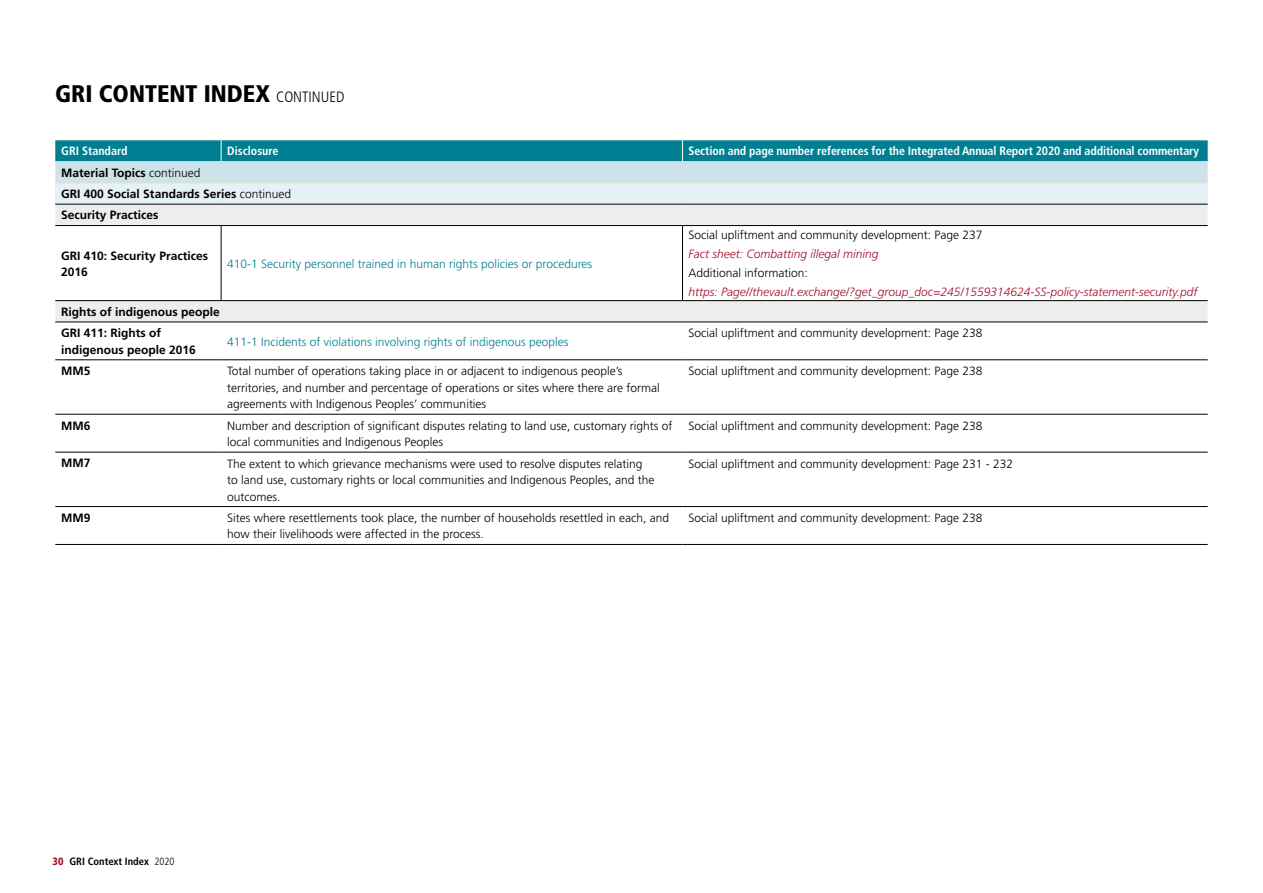
<style>
.page{position:relative;width:1263px;height:893px;background:#fff}
.page>*{position:absolute;margin:0;border:0;box-sizing:border-box;transform-origin:0 0}
.Main_heading{font:900 condensed 24px "Frutiger";color:#000}
.Body_copy{font:300 12px/16.5px "Frutiger";color:#000}
.Body_copy-2{font:700 12px/16.5px "Frutiger";color:#000}
.Body_copy-3{font:italic 300 12px "Frutiger";color:#a20f2b}
.Body_copy-4{font:300 12px "Frutiger";color:#007f92}
.Body_copy-5{font:700 condensed 12px "Frutiger";letter-spacing:-.01em;color:#fff}
.t1{font:700 condensed 10.5px "Frutiger";color:#000}
.s1{font-weight:300;font-size:15px}
.s2{font-weight:300}
.s3{font-weight:900;color:#a20f2b}
</style>
<div class="page">
<div style="left:55px;top:183px;width:1153px;height:21px;background:#e6f1f5"></div>
<svg style="left:55px;top:205px;width:1153px;height:117px"></svg>
<hr style="left:55px;top:204px;width:166px;height:1px;background:#000">
<hr style="left:221px;top:204px;width:461px;height:1px;background:#000">
<hr style="left:682px;top:204px;width:526px;height:1px;background:#000">
<hr style="left:55px;top:300px;width:166px;height:1px;background:#000">
<hr style="left:221px;top:300px;width:461px;height:1px;background:#000">
<hr style="left:682px;top:300px;width:526px;height:1px;background:#000">
<hr style="left:55px;top:225px;width:166px;height:1px;background:#000">
<hr style="left:221px;top:225px;width:461px;height:1px;background:#000">
<hr style="left:682px;top:225px;width:526px;height:1px;background:#000">
<hr style="left:55px;top:322px;width:166px;height:1px;background:#000">
<hr style="left:221px;top:322px;width:461px;height:1px;background:#000">
<hr style="left:682px;top:322px;width:526px;height:1px;background:#000">
<hr style="left:55px;top:360px;width:166px;height:1px;background:#000">
<hr style="left:221px;top:360px;width:461px;height:1px;background:#000">
<hr style="left:682px;top:360px;width:526px;height:1px;background:#000">
<hr style="left:55px;top:414px;width:166px;height:1px;background:#000">
<hr style="left:221px;top:414px;width:461px;height:1px;background:#000">
<hr style="left:682px;top:414px;width:526px;height:1px;background:#000">
<hr style="left:55px;top:452px;width:166px;height:1px;background:#000">
<hr style="left:221px;top:452px;width:461px;height:1px;background:#000">
<hr style="left:682px;top:452px;width:526px;height:1px;background:#000">
<hr style="left:55px;top:506px;width:166px;height:1px;background:#000">
<hr style="left:221px;top:506px;width:461px;height:1px;background:#000">
<hr style="left:682px;top:506px;width:526px;height:1px;background:#000">
<hr style="left:682px;top:226px;width:1px;height:74px;background:#000">
<svg style="left:55px;top:140px;width:1153px;height:42px;background:#68b2be"></svg>
<hr style="left:221px;top:226px;width:1px;height:74px;background:#000">
<hr style="left:55px;top:182px;width:166px;height:1px;background:#d5decb">
<hr style="left:221px;top:182px;width:461px;height:1px;background:#d5decb">
<hr style="left:682px;top:182px;width:526px;height:1px;background:#d5decb">
<hr style="left:55px;top:544px;width:166px;height:1px;background:#000">
<hr style="left:221px;top:544px;width:461px;height:1px;background:#000">
<hr style="left:682px;top:544px;width:526px;height:1px;background:#000">
<p class="Main_heading" style="left:55px;top:79px;width:291px">GRI CONTENT INDEX <span class="s1">CONTINUED</span></p>
<p class="Body_copy-5" style="left:61px;top:144px;width:68px">GRI Standard</p>
<p class="Body_copy-5" style="left:227px;top:144px;width:53px">Disclosure</p>
<p class="Body_copy-5" style="left:688px;top:144px;width:512px">Section and page number references for the Integrated Annual Report 2020 and additional commentary</p>
<p class="Body_copy-2" style="left:61px;top:164px;width:141px">Material Topics <span class="s2">continued</span></p>
<p class="Body_copy-2" style="left:61px;top:186px;width:231px">GRI 400 Social Standards Series <span class="s2">continued</span></p>
<p class="Body_copy-2" style="left:61px;top:207px;width:99px">Security Practices</p>
<p class="Body_copy-2" style="left:61px;top:247px;width:148px">GRI 410: Security Practices<br>2016</p>
<p class="Body_copy-4" style="left:227px;top:257px;width:366px">410-1 Security personnel trained in human rights policies or procedures</p>
<p class="Body_copy" style="left:688px;top:227px;width:296px">Social upliftment and community development: Page 237</p>
<p class="Body_copy-3" style="left:688px;top:247px;width:192px">Fact sheet: Combatting illegal mining</p>
<p class="Body_copy" style="left:688px;top:265px;width:121px">Additional information:</p>
<p class="Body_copy-3" style="left:688px;top:285px;width:510px">https: Page//thevault.exchange/?get_group_doc=245/1559314624-SS-policy-statement-security.pdf</p>
<p class="Body_copy-2" style="left:61px;top:303px;width:160px">Rights of indigenous people</p>
<p class="Body_copy-2" style="left:61px;top:325px;width:136px">GRI 411: Rights of indigenous people 2016</p>
<p class="Body_copy-4" style="left:227px;top:335px;width:343px">411-1 Incidents of violations involving rights of indigenous peoples</p>
<p class="Body_copy" style="left:688px;top:325px;width:296px">Social upliftment and community development: Page 238</p>
<p class="Body_copy-2" style="left:61px;top:363px;width:31px">MM5</p>
<p class="Body_copy" style="left:227px;top:363px;width:434px">Total number of operations taking place in or adjacent to indigenous people’s territories, and number and percentage of operations or sites where there are formal agreements with Indigenous Peoples’ communities</p>
<p class="Body_copy" style="left:688px;top:363px;width:296px">Social upliftment and community development: Page 238</p>
<p class="Body_copy-2" style="left:61px;top:417px;width:31px">MM6</p>
<p class="Body_copy" style="left:227px;top:417px;width:447px">Number and description of significant disputes relating to land use, customary rights of local communities and Indigenous Peoples</p>
<p class="Body_copy" style="left:688px;top:417px;width:296px">Social upliftment and community development: Page 238</p>
<p class="Body_copy-2" style="left:61px;top:455px;width:31px">MM7</p>
<p class="Body_copy" style="left:227px;top:455px;width:429px">The extent to which grievance mechanisms were used to resolve disputes relating to land use, customary rights or local communities and Indigenous Peoples, and the outcomes.</p>
<p class="Body_copy" style="left:688px;top:455px;width:326px">Social upliftment and community development: Page 231 - 232</p>
<p class="Body_copy-2" style="left:61px;top:509px;width:31px">MM9</p>
<p class="Body_copy" style="left:227px;top:509px;width:444px">Sites where resettlements took place, the number of households resettled in each, and how their livelihoods were affected in the process.</p>
<p class="Body_copy" style="left:688px;top:509px;width:296px">Social upliftment and community development: Page 238</p>
<p class="t1" style="left:53px;top:855px;width:123px"><span class="s3">30</span> GRI Context Index <span class="s2">2020</span></p>
</div>
